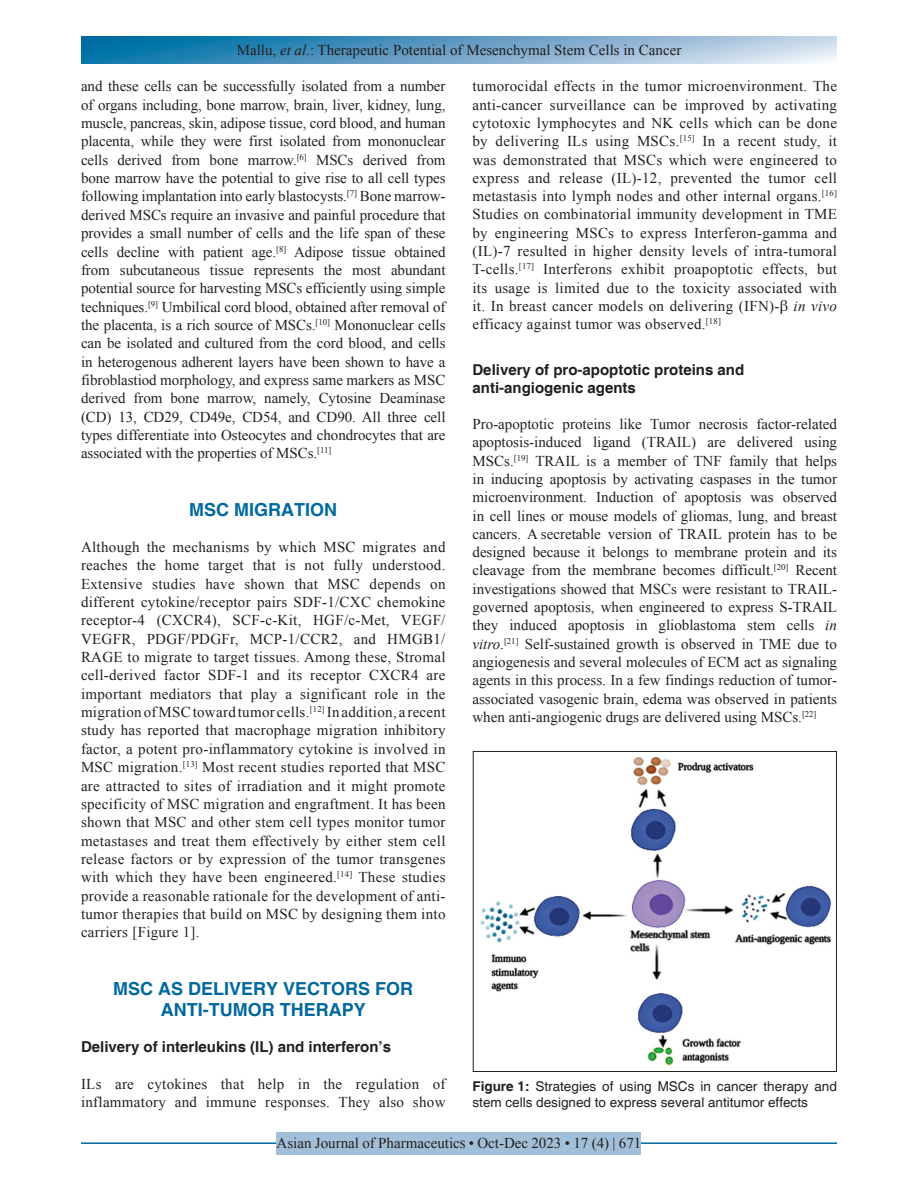
<style>
.page{position:relative;width:918px;height:1188px;background:#fff}
.page>*{position:absolute;margin:0;border:0;box-sizing:border-box;transform-origin:0 0}
.t1{font:700 18px/21.3px "Helvetica";color:#00689e;text-align:center}
.TX{font:15px/18.3px "Times New Roman";letter-spacing:.02em;color:#231f20;text-align:justify}
.H2_No_Above_Space{font:700 15px/18.3px "Helvetica";color:#231f20}
.TX-2{font:15px "Times New Roman";color:#231f20}
.RF{font:15px "Times New Roman";color:#231f20}
.FGC{font:13.5px/16.5px "Helvetica";color:#231f20}
.s1{font-style:italic}
.s2{font-weight:700}
</style>
<div class="page">
<svg style="left:81px;top:37px;width:756px;height:27px;background:#6ba4c8"></svg>
<hr style="left:81px;top:1142px;width:756px;height:2px;background:#00689e">
<div style="left:277px;top:1132px;width:364px;height:22px;background:#a2bfda"></div>
<img style="left:480px;top:756px;width:351px;height:310px">
<div style="left:473px;top:751px;width:364px;height:321px;border:1px solid #231f20"></div>
<p class="TX-2" style="left:237px;top:40px;width:446px">Mallu, <span class="s1">et al</span>.: Therapeutic Potential of Mesenchymal Stem Cells in Cancer</p>
<p class="TX" style="left:81px;top:77px;width:366px">and these cells can be successfully isolated from a number of organs including, bone marrow, brain, liver, kidney, lung, muscle, pancreas, skin, adipose tissue, cord blood, and human placenta, while they were first isolated from mononuclear cells derived from bone marrow.<sup>[6]</sup> MSCs derived from bone marrow have the potential to give rise to all cell types following implantation into early blastocysts.<sup>[7]</sup> Bone marrow&shy;derived MSCs require an invasive and painful procedure that provides a small number of cells and the life span of these cells decline with patient age.<sup>[8]</sup> Adipose tissue obtained from subcutaneous tissue represents the most abundant potential source for harvesting MSCs efficiently using simple techniques.<sup>[9]</sup> Umbilical cord blood, obtained after removal of the placenta, is a rich source of MSCs.<sup>[10]</sup> Mononuclear cells can be isolated and cultured from the cord blood, and cells in heterogenous adherent layers have been shown to have a fibroblastiod morphology, and express same markers as MSC derived from bone marrow, namely, Cytosine Deaminase (CD) 13, CD29, CD49e, CD54, and CD90. All three cell types differentiate into Osteocytes and chondrocytes that are associated with the properties of MSCs.<sup>[11]</sup></p>
<h1 class="t1" style="left:189px;top:500px;width:149px">MSC MIGRATION</h1>
<p class="TX" style="left:81px;top:537px;width:366px">Although the mechanisms by which MSC migrates and reaches the home target that is not fully understood.<br>Extensive studies have shown that MSC depends on different cytokine/receptor pairs SDF-1/CXC chemokine receptor-4 (CXCR4), SCF-c-Kit, HGF/c-Met, VEGF/ VEGFR, PDGF/PDGFr, MCP-1/CCR2, and HMGB1/ RAGE to migrate to target tissues. Among these, Stromal cell-derived factor SDF-1 and its receptor CXCR4 are important mediators that play a significant role in the migration of MSC toward tumor cells.<sup>[12]</sup> In addition, a recent study has reported that macrophage migration inhibitory factor, a potent pro-inflammatory cytokine is involved in MSC migration.<sup>[13]</sup> Most recent studies reported that MSC are attracted to sites of irradiation and it might promote specificity of MSC migration and engraftment. It has been shown that MSC and other stem cell types monitor tumor metastases and treat them effectively by either stem cell release factors or by expression of the tumor transgenes with which they have been engineered.<sup>[14]</sup> These studies provide a reasonable rationale for the development of anti&shy;tumor therapies that build on MSC by designing them into carriers [Figure 1].</p>
<h1 class="t1" style="left:113px;top:979px;width:302px">MSC AS DELIVERY VECTORS FOR<br>ANTI-TUMOR THERAPY</h1>
<p class="H2_No_Above_Space" style="left:81px;top:1039px;width:312px">Delivery of interleukins (IL) and interferon’s</p>
<p class="TX" style="left:81px;top:1074px;width:366px">ILs are cytokines that help in the regulation of inflammatory and immune responses. They also show</p>
<p class="TX" style="left:472px;top:77px;width:366px">tumorocidal effects in the tumor microenvironment. The anti-cancer surveillance can be improved by activating cytotoxic lymphocytes and NK cells which can be done by delivering ILs using MSCs.<sup>[15]</sup> In a recent study, it was demonstrated that MSCs which were engineered to express and release (IL)-12, prevented the tumor cell metastasis into lymph nodes and other internal organs.<sup>[16] </sup>Studies on combinatorial immunity development in TME by engineering MSCs to express Interferon-gamma and (IL)-7 resulted in higher density levels of intra-tumoral T-cells.<sup>[17]</sup> Interferons exhibit proapoptotic effects, but its usage is limited due to the toxicity associated with it. In breast cancer models on delivering (IFN)- <span class="s1">in vivo </span>efficacy against tumor was observed.<sup>[18]</sup></p>
<h2 class="H2_No_Above_Space" style="left:472px;top:361px;width:273px">Delivery of pro-apoptotic proteins and anti-angiogenic agents</h2>
<p class="TX" style="left:472px;top:414px;width:366px">Pro-apoptotic proteins like Tumor necrosis factor-related apoptosis-induced ligand (TRAIL) are delivered using MSCs.<sup>[19]</sup> TRAIL is a member of TNF family that helps in inducing apoptosis by activating caspases in the tumor microenvironment. Induction of apoptosis was observed in cell lines or mouse models of gliomas, lung, and breast cancers. A secretable version of TRAIL protein has to be designed because it belongs to membrane protein and its cleavage from the membrane becomes difficult.<sup>[20]</sup> Recent investigations showed that MSCs were resistant to TRAIL&shy;governed apoptosis, when engineered to express S-TRAIL they induced apoptosis in glioblastoma stem cells <span class="s1">in vitro</span>.<sup>[21]</sup> Self-sustained growth is observed in TME due to angiogenesis and several molecules of ECM act as signaling agents in this process. In a few findings reduction of tumor&shy;associated vasogenic brain, edema was observed in patients when anti-angiogenic drugs are delivered using MSCs.<sup>[22]</sup></p>
<p class="FGC" style="left:472px;top:1078px;width:366px"><span class="s2">Figure 1:</span> Strategies of using MSCs in cancer therapy and stem cells designed to express several antitumor effects</p>
<p class="RF" style="left:277px;top:1133px;width:366px">Asian Journal of Pharmaceutics • Oct-Dec 2023 • 17 (4) | 671</p>
</div>
